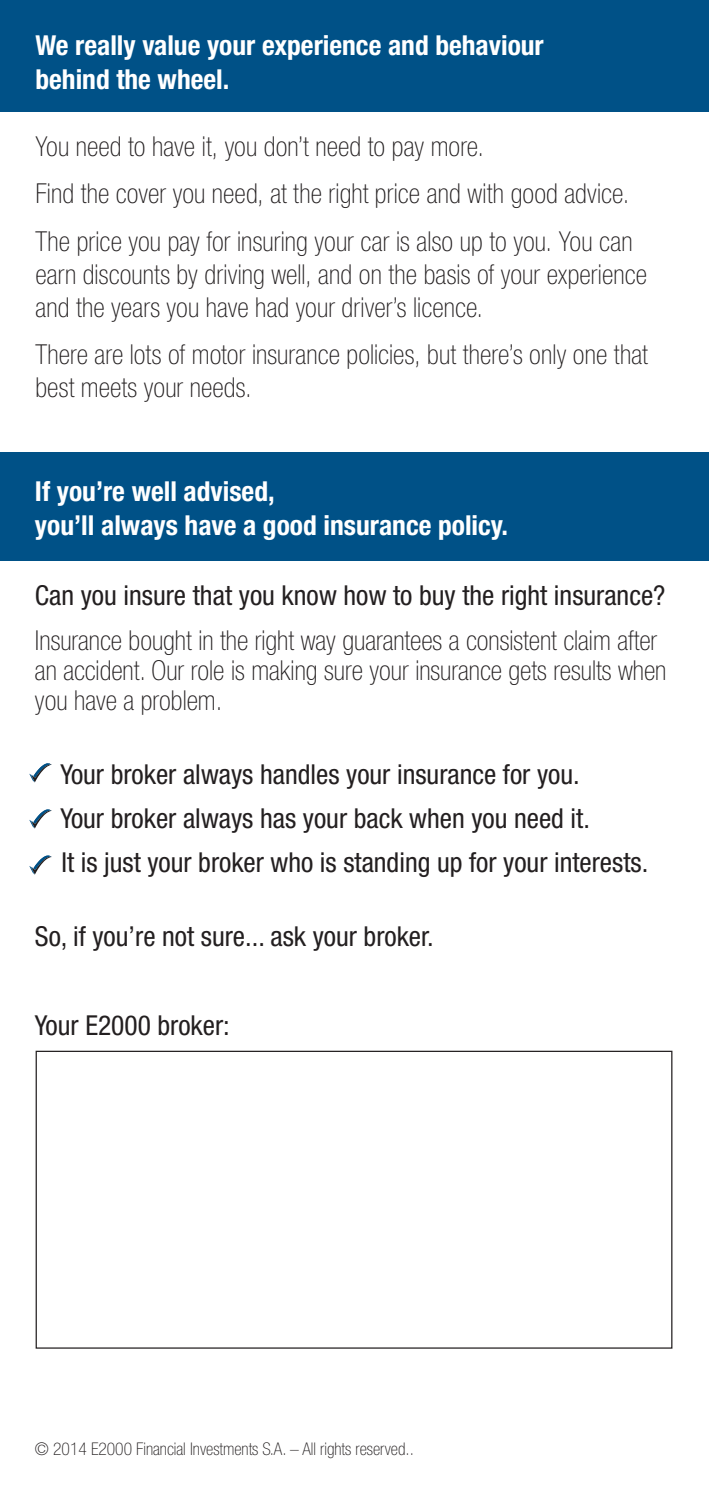
<style>
.page{position:relative;width:709px;height:1489px;background:#fff}
.page>*{position:absolute;margin:0;border:0;box-sizing:border-box;transform-origin:0 0}
.t1{font:100 condensed 27.5px/47.2px "Helvetica Neue LT Std";color:#231f20}
.t2{font:condensed 27.5px/44.2px "Helvetica Neue LT Std";color:#231f20}
.t3{font:700 condensed 27.5px/34.2px "Helvetica Neue LT Std";color:#fff}
.t4{font:100 condensed 17.5px "Helvetica Neue LT Std";color:#231f20}
</style>
<div class="page">
<div style="left:0;top:0;width:709px;height:112px;background:#005187"></div>
<div style="left:0;top:452px;width:709px;height:109px;background:#005187"></div>
<svg style="left:29px;top:763px;width:23px;height:19px"></svg>
<svg style="left:29px;top:809px;width:23px;height:19px"></svg>
<svg style="left:29px;top:855px;width:23px;height:19px"></svg>
<p class="t3" style="left:35px;top:28px;width:510px">We really value your experience and behaviour behind the wheel.</p>
<p class="t1" style="left:35px;top:123px;width:598px">You need to have it, you don’t need to pay more.<br>Find the cover you need, at the right price and with good advice.<br>The price you pay for insuring your car is also up to you. You can</p>
<p class="t1" style="left:35px;top:257px;width:613px;line-height:33px">earn discounts by driving well, and on the basis of your experience and the years you have had your driver’s licence.</p>
<p class="t1" style="left:35px;top:337px;width:614px;line-height:33px">There are lots of motor insurance policies, but there’s only one that best meets your needs.</p>
<p class="t3" style="left:35px;top:473px;width:474px">If you’re well advised,<br>you’ll always have a good insurance policy.</p>
<p class="t2" style="left:35px;top:573px;width:632px">Can you insure that you know how to buy the right insurance?</p>
<p class="t1" style="left:35px;top:624px;width:633px;line-height:30px">Insurance bought in the right way guarantees a consistent claim after an accident. Our role is making sure your insurance gets results when you have a problem.</p>
<p class="t2" style="left:60px;top:751px;width:589px">Your broker always handles your insurance for you.<br>Your broker always has your back when you need it.<br>It is just your broker who is standing up for your interests.</p>
<p class="t2" style="left:35px;top:914px;width:400px">So, if you’re not sure... ask your broker.</p>
<p class="t2" style="left:35px;top:1002px;width:196px">Your E2000 broker:</p>
<p class="t4" style="left:35px;top:1438px;width:380px">© 2014 E2000 Financial Investments S.A. – All rights reserved..</p>
</div>
